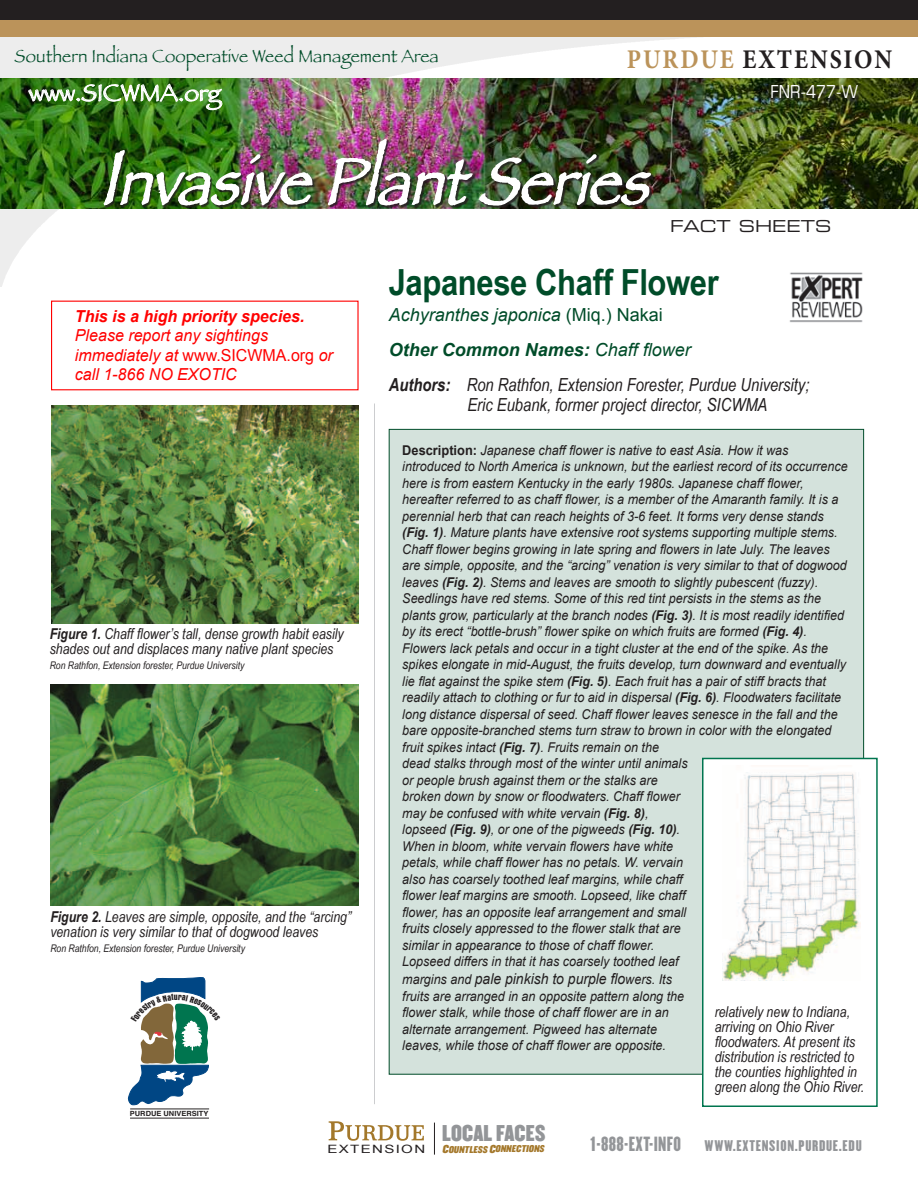
<style>
.page{position:relative;width:918px;height:1188px;background:#fff}
.page>*{position:absolute;margin:0;border:0;box-sizing:border-box;transform-origin:0 0}
.t1{font:italic 67.8px "Papyrus";color:#fff;scale:.9 1}
.t2{font:700 36px "Arial Narrow";letter-spacing:-.01em;color:#004c29;scale:1.05 1}
.t3{font:700 27px "Minion Pro";letter-spacing:.08em;color:#231f20;scale:.89 1}
.t4{font:24px "Papyrus";color:#fff}
.t5{font:19.95px "Champion HTF Middleweight";letter-spacing:.01em;color:#939598;scale:.93 1}
.t6{font:18.3px "Papyrus";letter-spacing:.01em;color:#004c29;scale:.93 1}
.Subhead_3{font:italic 18px "Arial Narrow";color:#231f20}
.t7{font:italic 18px "Arial";color:#004c29}
.t8{font:italic 700 18px "Arial";color:#004c29}
.t9{font:18px "Champion HTF Lightweight";letter-spacing:.02em;color:#939598;scale:.95 1}
.t10{font:condensed 18px "Eurostile";color:#fff}
.t11{font:italic 16.5px/19.5px "Arial";color:#f00}
.t12{font:16.5px "Eurostile Extended Two";color:#231f20}
.t13{font:italic 15px/15px "Arial Narrow";color:#231f20}
.Body_text{font:italic 15px "Arial";color:#231f20;scale:.93 1}
.Body_text-2{font:italic 13.5px/16.5px "Arial";color:#231f20;scale:.93 1}
.t14{font:13.5px "Champion HTF Lightweight";letter-spacing:.05em;color:#939598;scale:1.05 1}
.t15{font:11.55px "Arial";letter-spacing:.09em;color:#231f20;scale:1.31 1}
.t16{font:italic 10.5px "Arial Narrow";color:#231f20}
.t17{font:10.35px "Arial";letter-spacing:.06em;color:#231f20;scale:1.2 1}
.t18{font:italic 8.55px "Champion HTF Middleweight";color:#a4782b}
.t19{font:700 7.05px "Helvetica";color:#231f20;scale:1.05 1}
.s1{font-size:79.5px}
.s2{color:#bb935a}
.s3{font-weight:700}
.s4{font-style:normal}
.s5{font-weight:400}
.s6{font-weight:700;font-style:normal}
.s7{font-size:13.5px}
.s8{font-size:10.05px}
</style>
<div class="page">
<img style="left:51px;top:684px;width:308px;height:221px">
<img style="left:51px;top:405px;width:308px;height:219px">
<div style="left:389px;top:429px;width:475px;height:646px;background:#d4e2dc;border:1px solid #004c29"></div>
<div style="left:702px;top:758px;width:176px;height:349px;background:#fff;border:2px solid #00754f"></div>
<img style="left:723px;top:772px;width:138px;height:209px">
<img style="left:763px;top:78px;width:155px;height:131px">
<img style="left:0;top:37px;width:763px;height:250px">
<img style="left:655px;top:78px;width:53px;height:130px">
<hr style="left:374px;top:404px;width:1px;height:700px;background:#bcbdc0">
<svg style="left:772px;top:84px;width:91px;height:19px;background:#354117"></svg>
<hr style="left:130px;top:1109px;width:79px;height:1px;background:#231f20">
<hr style="left:130px;top:1118px;width:79px;height:1px;background:#231f20">
<div style="left:0;top:18px;width:918px;height:19px;background:#bb935a"></div>
<div style="left:0;top:0;width:918px;height:19px;background:#231f20"></div>
<div style="left:51px;top:301px;width:308px;height:89px;border:1px solid #f00"></div>
<img style="left:789px;top:272px;width:74px;height:51px">
<img style="left:28px;top:67px;width:627px;height:243px">
<hr style="left:434px;top:1123px;width:1px;height:32px;background:#231f20">
<svg style="left:329px;top:1121px;width:95px;height:20px"></svg>
<svg style="left:128px;top:977px;width:81px;height:128px"></svg>
<h3 class="t6" style="left:15px;top:45px;width:458px">Southern Indiana Cooperative Weed Management Area</h3>
<h3 class="t4" style="left:29px;top:78px;width:193px">www.SICWMA.org</h3>
<h1 class="t1" style="left:100px;top:140px;width:637px"><span class="s1">I</span>nvasivePlantSeries</h1>
<h3 class="t3" style="left:627px;top:41px;width:300px"><span class="s2">PURDUE</span> EXTENSION</h3>
<h3 class="t10" style="left:771px;top:81px;width:89px">FNR-477-W</h3>
<p class="t11" style="left:75px;top:306px;width:259px"><span class="s3">This is a high priority species.<br></span>Please report any sightings immediately at <span class="s4">www.SICWMA.org</span> or call 1-866 NO EXOTIC</p>
<p class="t13" style="left:50px;top:626px;width:295px"><span class="s3">Figure 1.</span> Chaff flower’s tall, dense growth habit easily shades out and displaces many native plant species</p>
<p class="t16" style="left:50px;top:658px;width:196px">Ron Rathfon, Extension forester, Purdue University</p>
<p class="t13" style="left:50px;top:909px;width:302px"><span class="s3">Figure 2.</span> Leaves are simple, opposite, and the “arcing” venation is very similar to that of dogwood leaves</p>
<p class="t16" style="left:50px;top:941px;width:196px">Ron Rathfon, Extension forester, Purdue University</p>
<p class="t19" style="left:130px;top:1108px;width:76px">PURDUE UNIVERSITY</p>
<p class="t12" style="left:670px;top:215px;width:163px">FACT SHEETS</p>
<p class="t2" style="left:389px;top:255px;width:316px">Japanese Chaff Flower</p>
<p class="t7" style="left:389px;top:303px;width:276px">Achyranthes japonica <span class="s4">(Miq.) Nakai</span></p>
<p class="t8" style="left:389px;top:338px;width:304px">Other Common Names: <span class="s5">Chaff flower</span></p>
<p class="Subhead_3" style="left:389px;top:372px;width:422px"><span class="s3">Authors:</span> Ron Rathfon, Extension Forester, Purdue University;</p>
<p class="Subhead_3" style="left:467px;top:393px;width:302px">Eric Eubank, former project director, SICWMA</p>
<p class="Body_text-2" style="left:402px;top:442px;width:480px"><span class="s6">Description:</span> Japanese chaff flower is native to east Asia. How it was introduced to North America is unknown, but the earliest record of its occurrence here is from eastern Kentucky in the early 1980s. Japanese chaff flower, hereafter referred to as chaff flower, is a member of the Amaranth family. It is a perennial herb that can reach heights of 3-6 feet. It forms very dense stands <span class="s3">(Fig. 1)</span>. Mature plants have extensive root systems supporting multiple stems.<br>Chaff flower begins growing in late spring and flowers in late July. The leaves are simple, opposite, and the “arcing” venation is very similar to that of dogwood leaves <span class="s3">(Fig. 2)</span>. Stems and leaves are smooth to slightly pubescent (fuzzy).<br>Seedlings have red stems. Some of this red tint persists in the stems as the plants grow, particularly at the branch nodes <span class="s3">(Fig. 3)</span>. It is most readily identified by its erect “bottle-brush” flower spike on which fruits are formed <span class="s3">(Fig. 4)</span>.<br>Flowers lack petals and occur in a tight cluster at the end of the spike. As the spikes elongate in mid-August, the fruits develop, turn downward and eventually lie flat against the spike stem <span class="s3">(Fig. 5)</span>. Each fruit has a pair of stiff bracts that readily attach to clothing or fur to aid in dispersal <span class="s3">(Fig. 6)</span>. Floodwaters facilitate long distance dispersal of seed. Chaff flower leaves senesce in the fall and the bare opposite-branched stems turn straw to brown in color with the elongated fruit spikes intact <span class="s3">(Fig. 7)</span>. Fruits remain on the<br>dead stalks through most of the winter until animals<br>or people brush against them or the stalks are<br>broken down by snow or floodwaters. Chaff flower<br>may be confused with white vervain <span class="s3">(Fig. 8)</span>,<br>lopseed <span class="s3">(Fig. 9)</span>, or one of the pigweeds <span class="s3">(Fig. 10)</span>.<br>When in bloom, white vervain flowers have white<br>petals, while chaff flower has no petals. W. vervain<br>also has coarsely toothed leaf margins, while chaff<br>flower leaf margins are smooth. Lopseed, like chaff<br>flower, has an opposite leaf arrangement and small<br>fruits closely appressed to the flower stalk that are<br>similar in appearance to those of chaff flower.<br>Lopseed differs in that it has coarsely toothed leaf</p>
<p class="Body_text" style="left:402px;top:970px;width:292px"><span class="s7">margins and</span> pale pinkish to purple flo<span class="s7">wers. Its</span></p>
<p class="Body_text-2" style="left:402px;top:988px;width:305px">fruits are arranged in an opposite pattern along the flower stalk, while those of chaff flower are in an alternate arrangement. Pigweed has alternate leaves, while those of chaff flower are opposite.</p>
<p class="t13" style="left:715px;top:1004px;width:151px">relatively new to Indiana, arriving on Ohio River floodwaters. At present its distribution is restricted to the counties highlighted in green along the Ohio River.</p>
<h3 class="t5" style="left:442px;top:1119px;width:112px">LOCAL FACES</h3>
<p class="t17" style="left:328px;top:1143px;width:82px">AGRICULTURE</p>
<p class="t18" style="left:442px;top:1143px;width:106px"><span class="s8">C</span>OUNTLESS <span class="s8">C</span>ONNECTIONS</p>
<p class="t15" style="left:327px;top:1141px;width:76px">EXTENSION</p>
<h3 class="t9" style="left:590px;top:1132px;width:97px">1-888-EXT-INFO</h3>
<p class="t14" style="left:705px;top:1137px;width:151px">WWW.EXTENSION.PURDUE.EDU</p>
</div>
